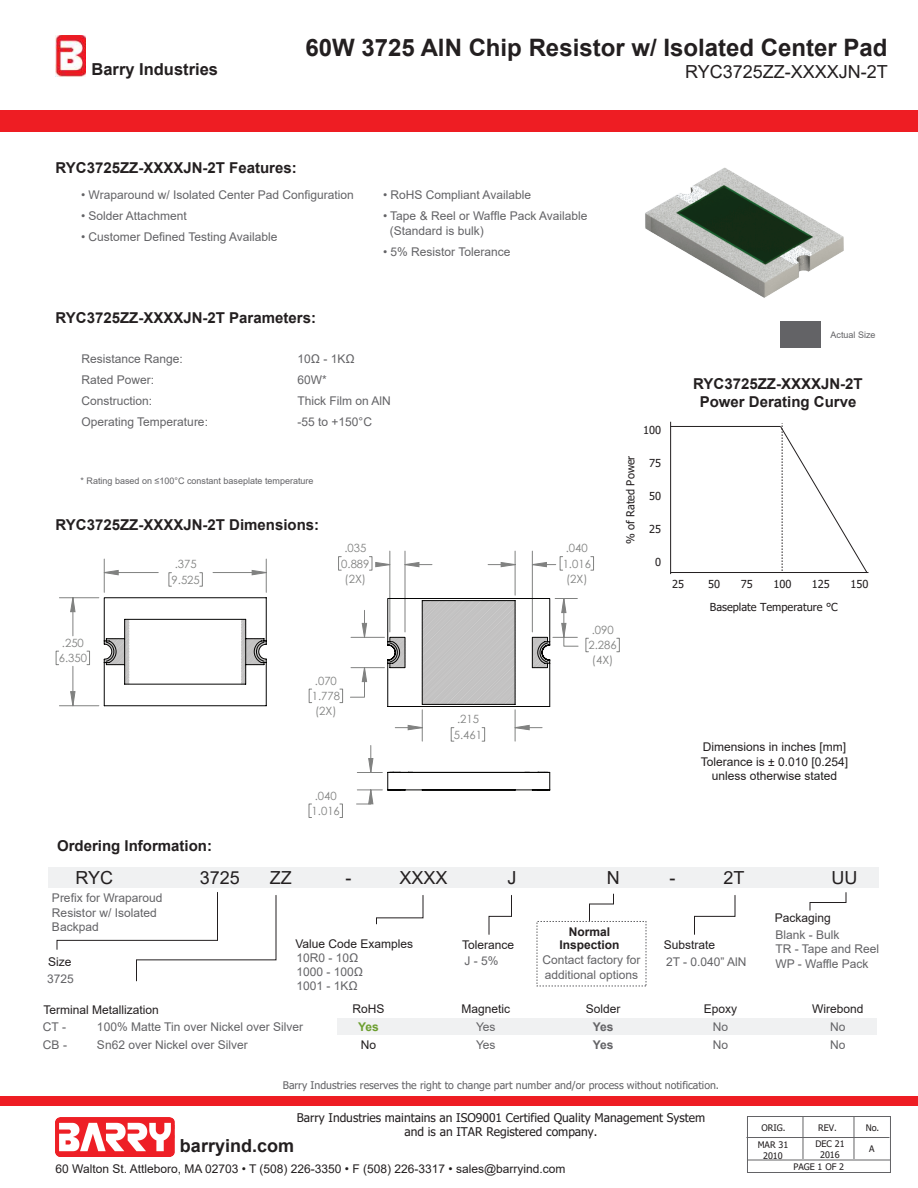
<style>
.page{position:relative;width:918px;height:1188px;background:#fff}
.page>*{position:absolute;margin:0;border:0;box-sizing:border-box;transform-origin:0 0}
.t1{font:700 24px "Arial";color:#231f20}
.t2{font:18px "Arial";color:#231f20}
.t3{font:700 18px "Arial";color:#231f20}
.t4{font:700 16.5px "Arial";color:#231f20}
.t5{font:700 15px/18px "Arial";color:#231f20;text-align:center}
.t6{font:12px/14.4px "Arial";color:#636366}
.t7{font:12px/14.4px "Arial";color:#231f20;text-align:center}
.t8{font:12px/14.4px "Tahoma";color:#231f20;text-align:center}
.t9{font:700 12px/13.5px "Arial";color:#231f20;text-align:center}
.t10{font:700 12px/18px "Arial";letter-spacing:-.03em;color:#636366}
.t11{font:700 12px "Arial";color:#6c9e2f}
.t12{font:11.4px/15.3px "Century Gothic";color:#808180}
.t13{font:10.95px "Tahoma";color:#231f20}
.t14{font:10.5px "Tahoma";color:#636366}
.t15{font:9px "Arial";color:#636366}
.t16{font:9px/10.8px "Tahoma";color:#231f20;text-align:center}
</style>
<div class="page">
<div style="left:0;top:110px;width:918px;height:22px;background:#ee1d23"></div>
<div style="left:0;top:1096px;width:918px;height:9px;background:#ee1d23"></div>
<img style="left:55px;top:1117px;width:120px;height:39px">
<hr style="left:670px;top:422px;width:1px;height:152px;background:#231f20">
<hr style="left:671px;top:572px;width:197px;height:1px;background:#231f20">
<hr style="left:671px;top:426px;width:110px;height:1px;background:#231f20">
<svg style="left:780px;top:423px;width:87px;height:149px"></svg>
<img style="left:56px;top:36px;width:29px;height:41px">
<div style="left:48px;top:867px;width:831px;height:20px;background:#f0f1f2"></div>
<div style="left:338px;top:1018px;width:540px;height:17px;background:#f0f1f2"></div>
<svg style="left:57px;top:892px;width:219px;height:89px"></svg>
<svg style="left:376px;top:895px;width:47px;height:29px"></svg>
<svg style="left:694px;top:895px;width:41px;height:40px"></svg>
<svg style="left:489px;top:895px;width:23px;height:40px"></svg>
<svg style="left:589px;top:894px;width:25px;height:27px"></svg>
<svg style="left:810px;top:892px;width:36px;height:19px"></svg>
<div style="left:781px;top:321px;width:40px;height:27px;background:#636366"></div>
<div style="left:747px;top:1116px;width:144px;height:57px;border:1px solid #636366"></div>
<hr style="left:746px;top:1137px;width:143px;height:1px;background:#636366">
<hr style="left:803px;top:1117px;width:1px;height:42px;background:#636366">
<hr style="left:854px;top:1117px;width:1px;height:42px;background:#636366">
<hr style="left:748px;top:1160px;width:143px;height:1px;background:#636366">
<img style="left:645px;top:167px;width:199px;height:131px">
<svg style="left:71px;top:562px;width:495px;height:242px"></svg>
<svg style="left:388px;top:772px;width:162px;height:18px"></svg>
<svg style="left:104px;top:598px;width:162px;height:108px"></svg>
<svg style="left:388px;top:598px;width:162px;height:109px"></svg>
<h3 class="t4" style="left:92px;top:58px;width:128px">Barry Industries</h3>
<h1 class="t1" style="left:305px;top:31px;width:583px">60W 3725 AlN Chip Resistor w/ Isolated Center Pad</h1>
<h2 class="t2" style="left:685px;top:59px;width:204px">RYC3725ZZ-XXXXJN-2T</h2>
<p class="t5" style="left:56px;top:159px;width:243px">RYC3725ZZ-XXXXJN-2T Features:</p>
<p class="t6" style="left:81px;top:188px;width:274px">• Wraparound w/ Isolated Center Pad Configuration</p>
<p class="t6" style="left:81px;top:209px;width:107px">• Solder Attachment</p>
<p class="t6" style="left:81px;top:230px;width:198px">• Customer Defined Testing Available</p>
<p class="t6" style="left:383px;top:188px;width:150px">• RoHS Compliant Available</p>
<p class="t6" style="left:390px;top:209px;width:199px;text-indent:-7px">• Tape &amp; Reel or Waffle Pack Available (Standard is bulk)</p>
<p class="t6" style="left:383px;top:244px;width:129px">• 5% Resistor Tolerance</p>
<p class="t5" style="left:56px;top:309px;width:262px">RYC3725ZZ-XXXXJN-2T Parameters:</p>
<p class="t6" style="left:82px;top:351px;width:103px">Resistance Range:</p>
<p class="t6" style="left:298px;top:351px;width:59px">10Ω - 1KΩ</p>
<p class="t6" style="left:82px;top:372px;width:74px">Rated Power:</p>
<p class="t6" style="left:298px;top:372px;width:31px">60W*</p>
<p class="t6" style="left:82px;top:393px;width:72px">Construction:</p>
<p class="t6" style="left:298px;top:393px;width:95px">Thick Film on AlN</p>
<p class="t6" style="left:82px;top:414px;width:128px">Operating Temperature:</p>
<p class="t6" style="left:298px;top:414px;width:76px">-55 to +150°C</p>
<p class="t15" style="left:81px;top:475px;width:235px">* Rating based on ≤100°C constant baseplate temperature</p>
<p class="t5" style="left:56px;top:516px;width:265px">RYC3725ZZ-XXXXJN-2T Dimensions:</p>
<p class="t12" style="left:59px;top:635px;width:30px">.250<br>6.350</p>
<p class="t12" style="left:172px;top:556px;width:30px">.375<br>9.525</p>
<p class="t12" style="left:341px;top:540px;width:30px">.035<br>0.889 (2X)</p>
<p class="t12" style="left:312px;top:673px;width:30px">.070<br>1.778 (2X)</p>
<p class="t5" style="left:57px;top:837px;width:157px">Ordering Information:</p>
<p class="t12" style="left:312px;top:788px;width:30px">.040<br>1.016</p>
<p class="t12" style="left:454px;top:711px;width:30px">.215<br>5.461</p>
<p class="t15" style="left:831px;top:329px;width:47px">Actual Size</p>
<p class="t12" style="left:563px;top:540px;width:30px">.040<br>1.016 (2X)</p>
<p class="t13" style="left:623px;top:544px;width:90px;rotate:-90deg">% of Rated Power</p>
<p class="t13" style="left:643px;top:423px;width:20px">100</p>
<p class="t13" style="left:649px;top:456px;width:14px">75</p>
<p class="t13" style="left:649px;top:489px;width:14px">50</p>
<p class="t13" style="left:649px;top:522px;width:14px">25</p>
<p class="t13" style="left:655px;top:555px;width:8px">0</p>
<p class="t12" style="left:589px;top:622px;width:30px">.090<br>2.286 (4X)</p>
<p class="t5" style="left:693px;top:375px;width:171px">RYC3725ZZ-XXXXJN-2T<br>Power Derating Curve</p>
<p class="t13" style="left:672px;top:577px;width:14px">25</p>
<p class="t13" style="left:708px;top:577px;width:14px">50</p>
<p class="t13" style="left:741px;top:577px;width:14px">75</p>
<p class="t13" style="left:773px;top:577px;width:20px">100</p>
<p class="t13" style="left:812px;top:577px;width:20px">125</p>
<p class="t13" style="left:851px;top:577px;width:20px">150</p>
<p class="t13" style="left:710px;top:600px;width:129px">Baseplate Temperature °C</p>
<p class="t7" style="left:701px;top:740px;width:149px">Dimensions in inches [mm]<br>Tolerance is ± 0.010 [0.254] unless otherwise stated</p>
<h2 class="t2" style="left:76px;top:865px;width:39px">RYC</h2>
<h2 class="t2" style="left:200px;top:865px;width:42px">3725</h2>
<h2 class="t2" style="left:270px;top:865px;width:23px">ZZ</h2>
<h2 class="t2" style="left:346px;top:865px;width:7px">-</h2>
<h2 class="t2" style="left:400px;top:865px;width:50px">XXXX</h2>
<h2 class="t2" style="left:508px;top:865px;width:10px">J</h2>
<h2 class="t2" style="left:607px;top:865px;width:14px">N</h2>
<h2 class="t2" style="left:670px;top:865px;width:7px">-</h2>
<h2 class="t2" style="left:724px;top:865px;width:23px">2T</h2>
<h2 class="t2" style="left:832px;top:865px;width:27px">UU</h2>
<p class="t6" style="left:52px;top:891px;width:112px">Prefix for Wraparoud<br>Resistor w/ Isolated<br>Backpad</p>
<p class="t7" style="left:48px;top:954px;width:25px">Size</p>
<p class="t6" style="left:47px;top:972px;width:28px">3725</p>
<p class="t7" style="left:296px;top:936px;width:119px">Value Code Examples</p>
<p class="t6" style="left:297px;top:950px;width:68px">10R0 - 10Ω<br>1000 - 100Ω<br>1001 - 1KΩ</p>
<p class="t7" style="left:44px;top:1002px;width:117px">Terminal Metallization</p>
<p class="t6" style="left:43px;top:1020px;width:25px">CT -</p>
<p class="t6" style="left:97px;top:1020px;width:208px">100% Matte Tin over Nickel over Silver</p>
<p class="t6" style="left:43px;top:1038px;width:25px">CB -</p>
<p class="t6" style="left:97px;top:1038px;width:152px">Sn62 over Nickel over Silver</p>
<p class="t7" style="left:352px;top:1002px;width:34px">RoHS</p>
<p class="t11" style="left:358px;top:1018px;width:22px">Yes</p>
<p class="t7" style="left:361px;top:1038px;width:17px">No</p>
<p class="t7" style="left:462px;top:938px;width:54px">Tolerance</p>
<p class="t9" style="left:559px;top:925px;width:62px">Normal<br>Inspection</p>
<p class="t7" style="left:664px;top:938px;width:53px">Substrate</p>
<p class="t6" style="left:542px;top:953px;width:100px">Contact factory for additional options</p>
<p class="t6" style="left:464px;top:954px;width:36px">J - 5%</p>
<p class="t6" style="left:666px;top:954px;width:82px">2T - 0.040” AlN</p>
<p class="t7" style="left:462px;top:1002px;width:50px">Magnetic</p>
<p class="t6" style="left:476px;top:1018px;width:21px;line-height:18px">Yes<br>Yes</p>
<p class="t7" style="left:586px;top:1002px;width:36px">Solder</p>
<p class="t10" style="left:593px;top:1018px;width:22px">Yes<br>Yes</p>
<p class="t7" style="left:704px;top:1002px;width:35px">Epoxy</p>
<p class="t6" style="left:713px;top:1018px;width:17px;line-height:18px">No<br>No</p>
<p class="t14" style="left:283px;top:1078px;width:438px">Barry Industries reserves the right to change part number and/or process without notification.</p>
<p class="t8" style="left:297px;top:1111px;width:410px">Barry Industries maintains an ISO9001 Certified Quality Management System and is an ITAR Registered company.</p>
<h2 class="t3" style="left:180px;top:1132px;width:116px">barryind.com</h2>
<p class="t7" style="left:56px;top:1162px;width:512px">60 Walton St. Attleboro, MA 02703 • T (508) 226-3350 • F (508) 226-3317 • sales@barryind.com</p>
<p class="t7" style="left:775px;top:911px;width:58px">Packaging</p>
<p class="t6" style="left:776px;top:927px;width:105px">Blank - Bulk<br>TR - Tape and Reel<br>WP - Waffle Pack</p>
<p class="t7" style="left:812px;top:1002px;width:53px">Wirebond</p>
<p class="t6" style="left:830px;top:1018px;width:17px;line-height:18px">No<br>No</p>
<p class="t16" style="left:761px;top:1122px;width:26px">ORIG.</p>
<p class="t16" style="left:818px;top:1122px;width:20px">REV.</p>
<p class="t16" style="left:866px;top:1123px;width:15px">No.</p>
<p class="t16" style="left:793px;top:1162px;width:52px">PAGE 1 OF 2</p>
<p class="t16" style="left:758px;top:1140px;width:32px">MAR 31<br>2010</p>
<p class="t16" style="left:815px;top:1139px;width:31px">DEC 21<br>2016</p>
<p class="t16" style="left:869px;top:1143px;width:7px">A</p>
</div>
